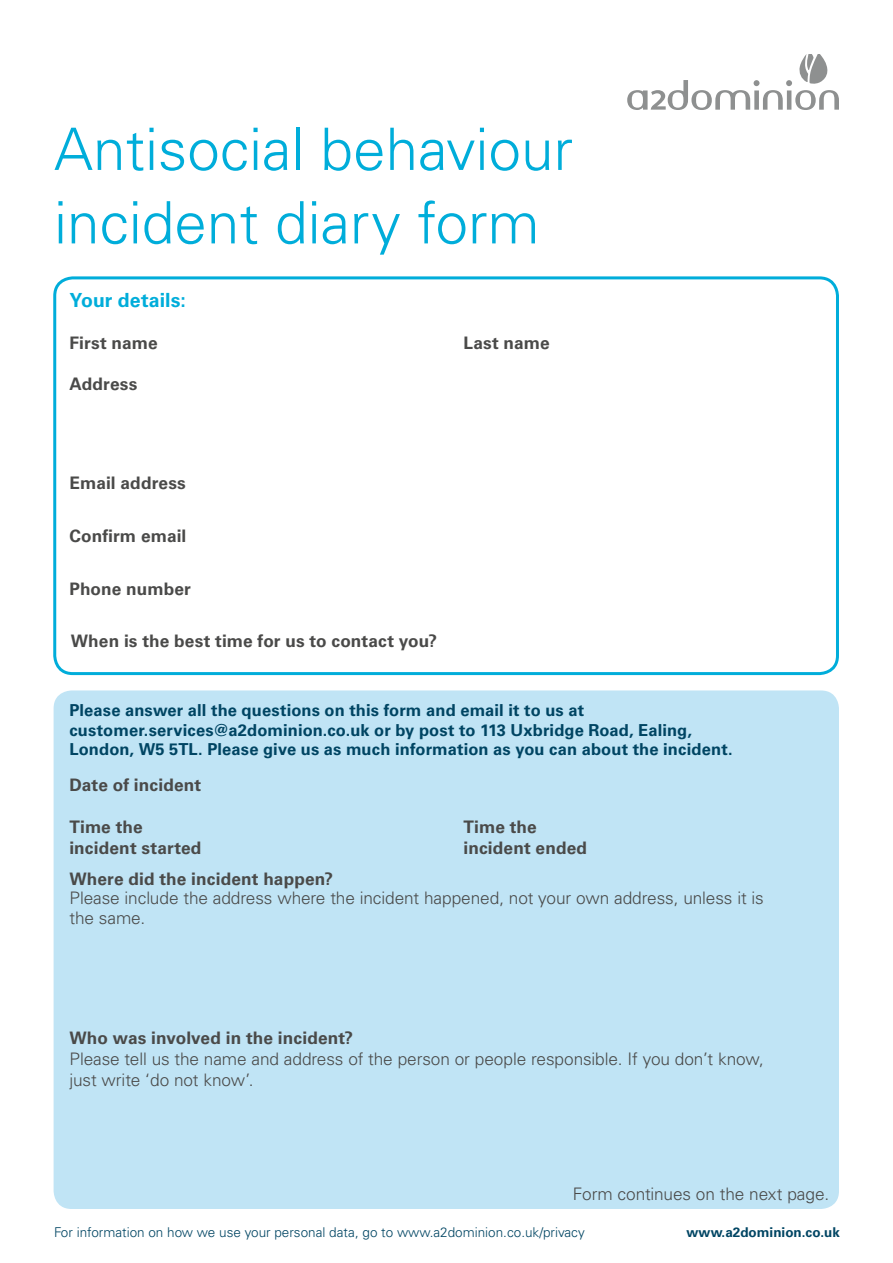
<style>
.page{position:relative;width:893px;height:1263px;background:#fff}
.page>*{position:absolute;margin:0;border:0;box-sizing:border-box;transform-origin:0 0}
.t1{font:300 58.5px/73.5px "Univers LT Std";color:#00adda}
.t2{font:700 19.5px "Univers LT Std";letter-spacing:.005em;color:#00adda}
.t3{font:300 17.25px/19.5px "Univers LT Std";letter-spacing:-.005em;color:#4a4a49}
.t4{font:700 17.25px/20.7px "Univers LT Std";letter-spacing:.005em;color:#4a4a49}
.t5{font:700 16.5px/19.8px "Univers LT Std";letter-spacing:.01em;color:#004563}
.t6{font:300 13.5px "Univers LT Std";color:#004563}
.t7{font:700 13.5px "Univers LT Std";color:#004563}
</style>
<div class="page">
<div style="left:54px;top:690px;width:785px;height:519px;background:#c0e4f5;border-radius:18px"></div>
<div style="left:53px;top:276px;width:786px;height:399px;border:3px solid #00adda;border-radius:18px"></div>
<svg style="left:627px;top:54px;width:212px;height:56px"></svg>
<h1 class="t1" style="left:54px;top:112px;width:520px">Antisocial behaviour incident diary form</h1>
<p class="t2" style="left:70px;top:289px;width:118px">Your details:</p>
<p class="t4" style="left:70px;top:332px;width:90px">First name</p>
<p class="t4" style="left:70px;top:374px;width:69px">Address</p>
<p class="t4" style="left:463px;top:333px;width:88px">Last name</p>
<p class="t4" style="left:70px;top:473px;width:118px">Email address</p>
<p class="t4" style="left:70px;top:526px;width:118px">Confirm email</p>
<p class="t4" style="left:70px;top:579px;width:123px">Phone number</p>
<p class="t4" style="left:71px;top:630px;width:368px">When is the best time for us to contact you?</p>
<p class="t5" style="left:69px;top:700px;width:665px">Please answer all the questions on this form and email it to us at customer.services@a2dominion.co.uk or by post to 113 Uxbridge Road, Ealing,<br>London, W5 5TL. Please give us as much information as you can about the incident.</p>
<p class="t4" style="left:69px;top:774px;width:133px">Date of incident</p>
<p class="t4" style="left:69px;top:817px;width:134px">Time the incident started</p>
<p class="t4" style="left:463px;top:817px;width:125px">Time the incident ended</p>
<p class="t4" style="left:69px;top:868px;width:265px">Where did the incident happen?</p>
<p class="t3" style="left:69px;top:888px;width:696px">Please include the address where the incident happened, not your own address, unless it is the same.</p>
<p class="t4" style="left:69px;top:1028px;width:285px">Who was involved in the incident?</p>
<p class="t3" style="left:69px;top:1048px;width:696px;line-height:20.7px">Please tell us the name and address of the person or people responsible. If you don’t know, just write ‘do not know’.</p>
<p class="t3" style="left:573px;top:1184px;width:258px">Form continues on the next page.</p>
<p class="t6" style="left:54px;top:1224px;width:532px">For information on how we use your personal data, go to www.a2dominion.co.uk/privacy</p>
<p class="t7" style="left:687px;top:1224px;width:155px">www.a2dominion.co.uk</p>
</div>
